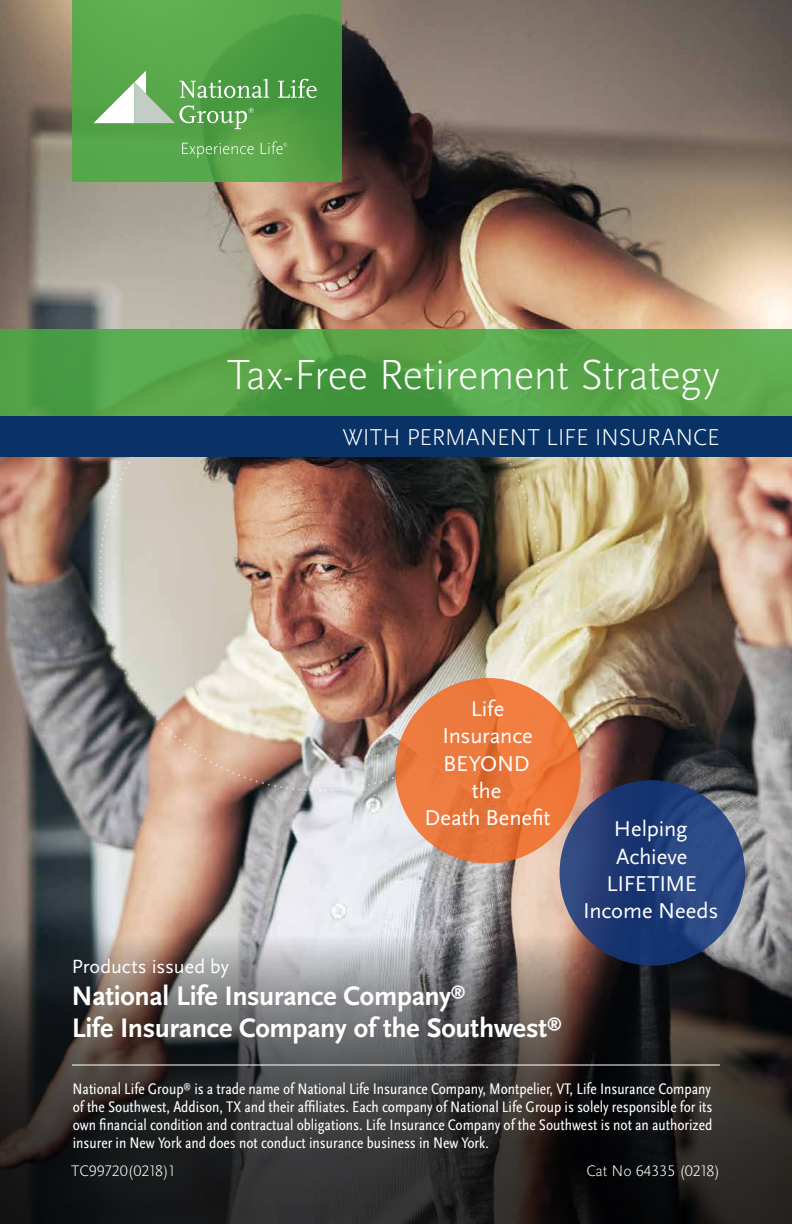
<style>
.page{position:relative;width:792px;height:1224px;background:#fff}
.page>*{position:absolute;margin:0;border:0;box-sizing:border-box;transform-origin:0 0}
.t1{font:300 44px "Scala Sans OT";letter-spacing:-.015em;color:#fff}
.t2{font:700 28px/32px "Scala Sans OT";letter-spacing:-.01em;color:#fff}
.t3{font:300 24px "Scala Sans OT";letter-spacing:-.01em;color:#fff}
.t4{font:22.4px/27.2px "Scala Sans OT";letter-spacing:-.005em;color:#fff;text-align:center}
.t5{font:20px "Scala Sans OT";color:#fff}
.t6{font:condensed 16px/18px "Scala Sans OT";color:#fff;text-align:justify}
.t7{font:300 16px "Scala Sans OT";color:#fff}
</style>
<div class="page">
<img style="left:0;top:0;width:792px;height:936px">
<svg style="left:0;top:936px;width:792px;height:288px;background:#3d3b3a"></svg>
<img style="left:324px;top:572px;width:217px;height:220px">
<img style="left:321px;top:456px;width:220px;height:111px">
<svg style="left:98px;top:456px;width:218px;height:114px;background:#c0ab9a"></svg>
<img style="left:98px;top:575px;width:221px;height:218px">
<svg style="left:395px;top:678px;width:186px;height:185px;background:#eb773b"></svg>
<hr style="left:72px;top:1065px;width:648px;height:1px;background:#fff">
<svg style="left:0;top:330px;width:792px;height:86px;background:#56a449"></svg>
<div style="left:72px;top:0;width:269px;height:181px;background:linear-gradient(to right,#5ead51,#4d9b42)"></div>
<div style="left:0;top:416px;width:792px;height:40px;background:#093266"></div>
<svg style="left:278px;top:79px;width:39px;height:19px"></svg>
<svg style="left:93px;top:71px;width:176px;height:58px;background:#78b46f"></svg>
<svg style="left:182px;top:143px;width:72px;height:15px"></svg>
<svg style="left:261px;top:141px;width:26px;height:13px"></svg>
<svg style="left:560px;top:780px;width:185px;height:186px;background:#223f79"></svg>
<h1 class="t1" style="left:227px;top:349px;width:494px">Tax-Free Retirement Strategy</h1>
<h3 class="t3" style="left:342px;top:423px;width:379px">WITH PERMANENT LIFE INSURANCE</h3>
<h3 class="t4" style="left:425px;top:695px;width:127px">Life<br>Insurance<br>BEYOND<br>the<br>Death Benefit</h3>
<h3 class="t4" style="left:583px;top:815px;width:137px">Helping<br>Achieve<br>LIFETIME<br>Income Needs</h3>
<p class="t5" style="left:72px;top:955px;width:159px">Products issued by</p>
<h2 class="t2" style="left:72px;top:980px;width:492px">National Life Insurance Company<sup>®<br></sup>Life Insurance Company of the Southwest<sup>®</sup></h2>
<p class="t6" style="left:73px;top:1080px;width:641px">National Life Group<sup>®</sup> is a trade name of National Life Insurance Company, Montpelier, VT, Life Insurance Company of the Southwest, Addison, TX and their affiliates. Each company of National Life Group is solely responsible for its own financial condition and contractual obligations. Life Insurance Company of the Southwest is not an authorized insurer in New York and does not conduct insurance business in New York.</p>
<p class="t7" style="left:71px;top:1162px;width:105px">TC99720(0218)1</p>
<p class="t7" style="left:587px;top:1162px;width:135px">Cat No 64335 (0218)</p>
</div>
